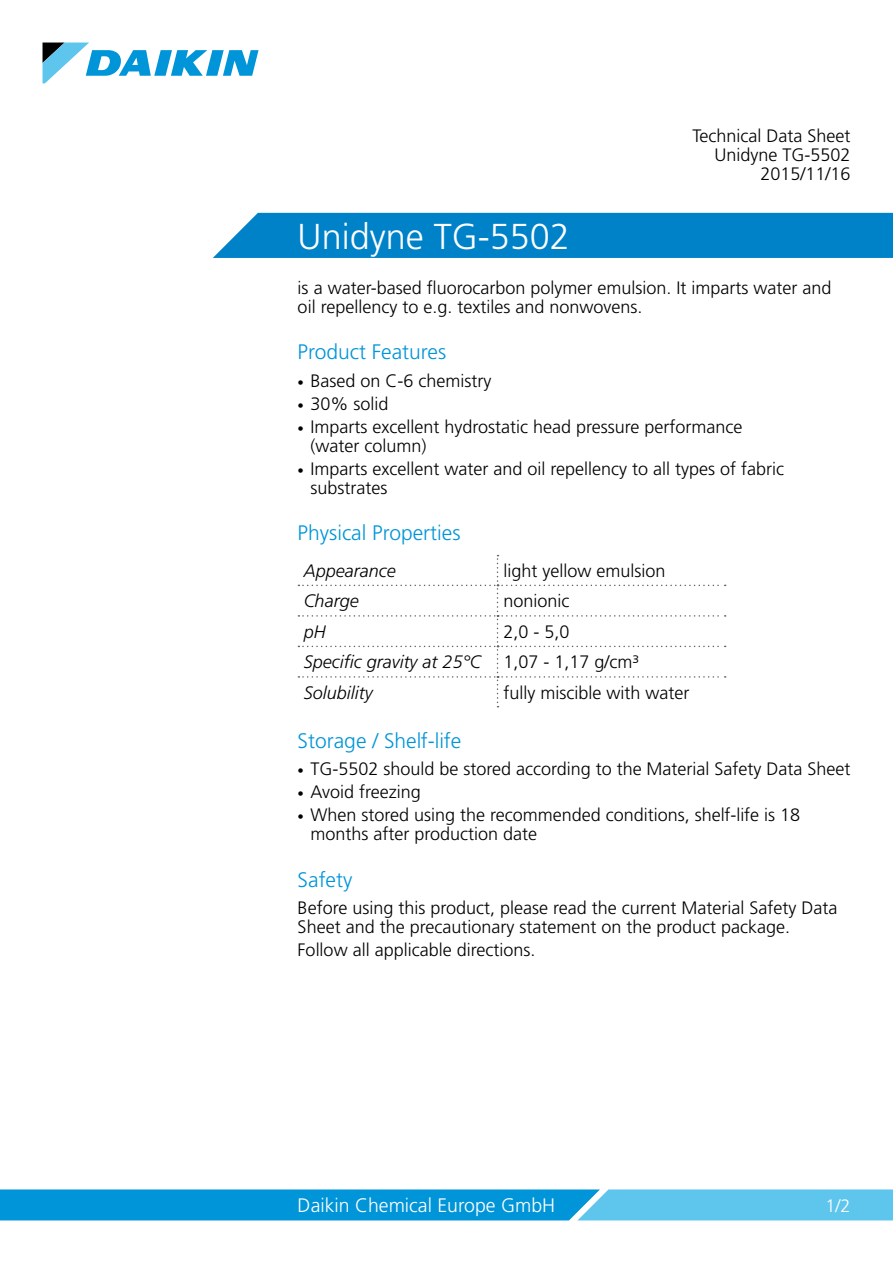
<style>
.page{position:relative;width:893px;height:1263px;background:#fff}
.page>*{position:absolute;margin:0;border:0;box-sizing:border-box;transform-origin:0 0}
.t1{font:300 36px "Frutiger LT Pro";color:#fff}
.t2{font:300 21px "Frutiger LT Pro";color:#0095d8}
.t3{font:300 19.5px "Frutiger LT Pro";color:#fff}
.t4{font:300 18px/18.9px "Frutiger LT Pro";color:#000}
.t5{font:italic 300 18px "Frutiger LT Pro";color:#000}
.t6{font:300 18px "Frutiger LT Pro";color:#fff}
.s1{font-size:12.75px}
</style>
<div class="page">
<div style="left:213px;top:213px;width:680px;height:45px;background:#0082c9"></div>
<svg style="left:43px;top:43px;width:216px;height:40px"></svg>
<svg style="left:0;top:1189px;width:893px;height:31px;background:#25a7df"></svg>
<svg style="left:298px;top:555px;width:428px;height:152px"></svg>
<h1 class="t1" style="left:298px;top:215px;width:274px">Unidyne TG-5502</h1>
<p class="t4" style="left:692px;top:127px;width:160px;text-align:right">Technical Data Sheet<br>Unidyne TG-5502<br>2015/11/16</p>
<p class="t4" style="left:298px;top:279px;width:535px">is a water-based fluorocarbon polymer emulsion. It imparts water and oil repellency to e.g. textiles and nonwovens.</p>
<p class="t2" style="left:298px;top:340px;width:150px">Product Features</p>
<p class="t4" style="left:298px;top:371px;width:195px"><span class="s1">•</span> Based on C-6 chemistry</p>
<p class="t4" style="left:298px;top:394px;width:92px"><span class="s1">•</span> 30% solid</p>
<p class="t4" style="left:310px;top:417px;width:434px;text-indent:-13px"><span class="s1">•</span> Imparts excellent hydrostatic head pressure performance (water column)</p>
<p class="t4" style="left:310px;top:460px;width:475px;text-indent:-13px"><span class="s1">•</span> Imparts excellent water and oil repellency to all types of fabric substrates</p>
<p class="t2" style="left:298px;top:521px;width:164px">Physical Properties</p>
<p class="t5" style="left:304px;top:560px;width:94px">Appearance</p>
<p class="t4" style="left:503px;top:561px;width:164px">light yellow emulsion</p>
<p class="t5" style="left:304px;top:591px;width:57px">Charge</p>
<p class="t4" style="left:503px;top:592px;width:68px">nonionic</p>
<p class="t5" style="left:304px;top:621px;width:24px">pH</p>
<p class="t4" style="left:503px;top:622px;width:68px">2,0 - 5,0</p>
<p class="t5" style="left:304px;top:652px;width:179px">Specific gravity at 25°C</p>
<p class="t4" style="left:503px;top:653px;width:137px">1,07 - 1,17 g/cm³</p>
<p class="t5" style="left:304px;top:682px;width:70px">Solubility</p>
<p class="t4" style="left:503px;top:683px;width:187px">fully miscible with water</p>
<p class="t2" style="left:298px;top:728px;width:165px">Storage / Shelf-life</p>
<p class="t4" style="left:298px;top:760px;width:554px"><span class="s1">•</span> TG-5502 should be stored according to the Material Safety Data Sheet</p>
<p class="t4" style="left:298px;top:783px;width:125px"><span class="s1">•</span> Avoid freezing</p>
<p class="t4" style="left:310px;top:806px;width:491px;text-indent:-13px"><span class="s1">•</span> When stored using the recommended conditions, shelf-life is 18 months after production date</p>
<p class="t2" style="left:298px;top:867px;width:56px">Safety</p>
<p class="t4" style="left:298px;top:898px;width:541px">Before using this product, please read the current Material Safety Data<br>Sheet and the precautionary statement on the product package.</p>
<p class="t4" style="left:298px;top:940px;width:239px">Follow all applicable directions.</p>
<p class="t3" style="left:298px;top:1194px;width:259px">Daikin Chemical Europe GmbH</p>
<p class="t6" style="left:825px;top:1195px;width:27px">1/2</p>
</div>
